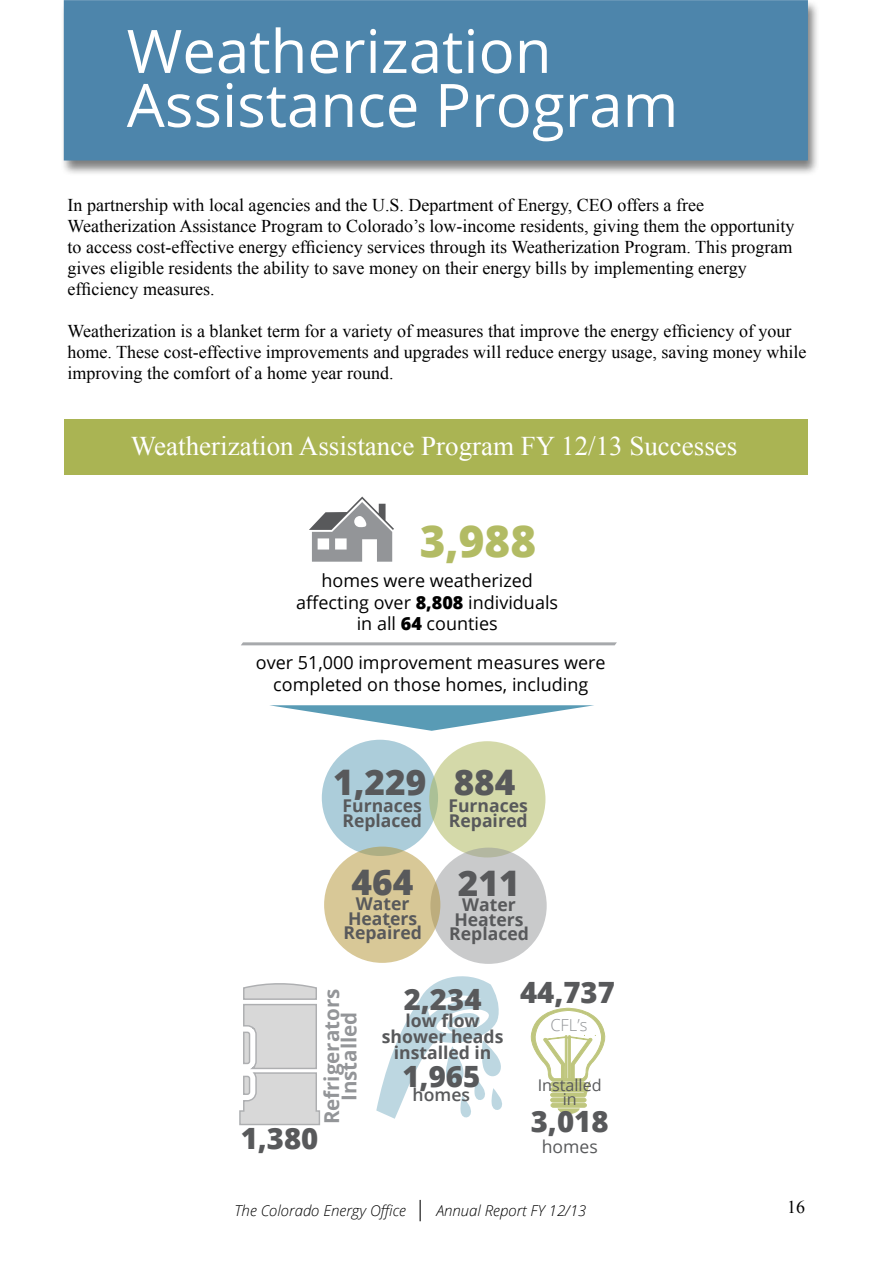
<style>
.page{position:relative;width:893px;height:1263px;background:#fff}
.page>*{position:absolute;margin:0;border:0;box-sizing:border-box;transform-origin:0 0}
.t1{font:60px/54px "Open Sans";color:#fff}
.t2{font:800 43.95px "Open Sans";color:#aab453}
.t3{font:800 35.25px "Open Sans";color:#58595b}
.t4{font:800 29.25px "Open Sans";color:#58595b}
.t5{font:27px "Times New Roman";color:#fff}
.t6{font:700 20.55px/17.5px "Open Sans";color:#939598;text-align:center}
.t7{font:18px/21px "Times New Roman";color:#000}
.t8{font:18px/21.6px "Open Sans";color:#000;text-align:center}
.t9{font:700 17.55px/14.7px "Open Sans";color:#58595b;text-align:center}
.t10{font:600 17.55px "Open Sans";color:#58595b}
.t11{font:17.55px "Open Sans";color:#58595b}
.t12{font:300 16.5px "Open Sans";color:#939598}
.t13{font:16.2px/14.7px "Open Sans";color:#58595b;text-align:center}
.t14{font:italic 300 15px "Open Sans";color:#000}
.s1{font-weight:800}
.s2{font-size:21px}
</style>
<div class="page">
<div style="left:60px;top:0;width:767px;height:183px;background:#000;opacity:.5"></div>
<div style="left:64px;top:0;width:744px;height:160px;background:#4d85ab"></div>
<div style="left:64px;top:420px;width:744px;height:55px;background:#aab453"></div>
<div style="left:322px;top:740px;width:116px;height:116px;background:#accdda;border-radius:50%"></div>
<div style="left:429px;top:741px;width:116px;height:116px;background:#d4d9a9;border-radius:50%"></div>
<div style="left:430px;top:847px;width:117px;height:117px;background:#c9cacb;border-radius:50%"></div>
<svg style="left:324px;top:846px;width:116px;height:117px;background:#d6c796"></svg>
<svg style="left:239px;top:983px;width:82px;height:143px"></svg>
<svg style="left:376px;top:976px;width:126px;height:143px"></svg>
<div style="left:550px;top:1098px;width:36px;height:4px;border:1px solid #aab453;border-radius:2px"></div>
<div style="left:551px;top:1103px;width:35px;height:4px;border:1px solid #aab453;border-radius:2px"></div>
<svg style="left:558px;top:1108px;width:21px;height:6px"></svg>
<svg style="left:530px;top:1008px;width:76px;height:89px"></svg>
<svg style="left:270px;top:705px;width:324px;height:26px"></svg>
<svg style="left:309px;top:496px;width:85px;height:66px"></svg>
<svg style="left:241px;top:642px;width:376px;height:3px"></svg>
<h1 class="t1" style="left:127px;top:23px;width:553px">Weatherization<br>Assistance Program</h1>
<p class="t7" style="left:68px;top:194px;width:728px">In partnership with local agencies and the U.S. Department of Energy, CEO offers a free Weatherization Assistance Program to Colorado’s low-income residents, giving them the opportunity to access cost-effective energy efficiency services through its Weatherization Program. This program gives eligible residents the ability to save money on their energy bills by implementing energy efficiency measures.</p>
<p class="t7" style="left:68px;top:320px;width:740px">Weatherization is a blanket term for a variety of measures that improve the energy efficiency of your home. These cost-effective improvements and upgrades will reduce energy usage, saving money while improving the comfort of a home year round.</p>
<h3 class="t5" style="left:131px;top:428px;width:608px">Weatherization Assistance Program FY 12/13 Successes</h3>
<h2 class="t2" style="left:419px;top:508px;width:118px">3,988</h2>
<p class="t8" style="left:296px;top:569px;width:263px">homes were weatherized affecting over <span class="s1">8,808</span> individuals in all <span class="s1">64</span> counties</p>
<p class="t8" style="left:256px;top:651px;width:351px">over 51,000 improvement measures were completed on those homes, including</p>
<h3 class="t3" style="left:333px;top:755px;width:95px">1,229</h3>
<p class="t9" style="left:342px;top:798px;width:81px;text-align:left">Furnaces<br>Replaced</p>
<h3 class="t3" style="left:351px;top:855px;width:63px">464</h3>
<p class="t9" style="left:343px;top:896px;width:80px">Water<br>Heaters<br>Repaired</p>
<h3 class="t3" style="left:454px;top:755px;width:63px">884</h3>
<p class="t9" style="left:448px;top:798px;width:81px;text-align:left">Furnaces<br>Repaired</p>
<h3 class="t3" style="left:458px;top:856px;width:63px">211</h3>
<p class="t9" style="left:449px;top:897px;width:81px">Water<br>Heaters<br>Replaced</p>
<p class="t6" style="left:322px;top:1124px;width:137px;rotate:-90deg">Refrigerators<br>I nstalled</p>
<h3 class="t4" style="left:241px;top:1116px;width:79px">1,380</h3>
<h3 class="t4" style="left:404px;top:977px;width:79px">2,234</h3>
<p class="t9" style="left:382px;top:1012px;width:123px;line-height:16.2px">low flow shower heads installed in</p>
<h3 class="t4" style="left:402px;top:1054px;width:79px">1,965</h3>
<p class="t10" style="left:413px;top:1083px;width:59px">homes</p>
<h3 class="t4" style="left:520px;top:970px;width:96px">44,737</h3>
<p class="t12" style="left:550px;top:1013px;width:39px">CFL’s</p>
<p class="t13" style="left:538px;top:1077px;width:65px">I nstalled in</p>
<h3 class="t4" style="left:531px;top:1099px;width:79px">3,018</h3>
<p class="t11" style="left:542px;top:1134px;width:58px">homes</p>
<p class="t14" style="left:234px;top:1200px;width:354px">The Colorado Energy Office <span class="s2">|</span> Annual Report FY 12/13</p>
<p class="t7" style="left:787px;top:1196px;width:19px">16</p>
</div>
